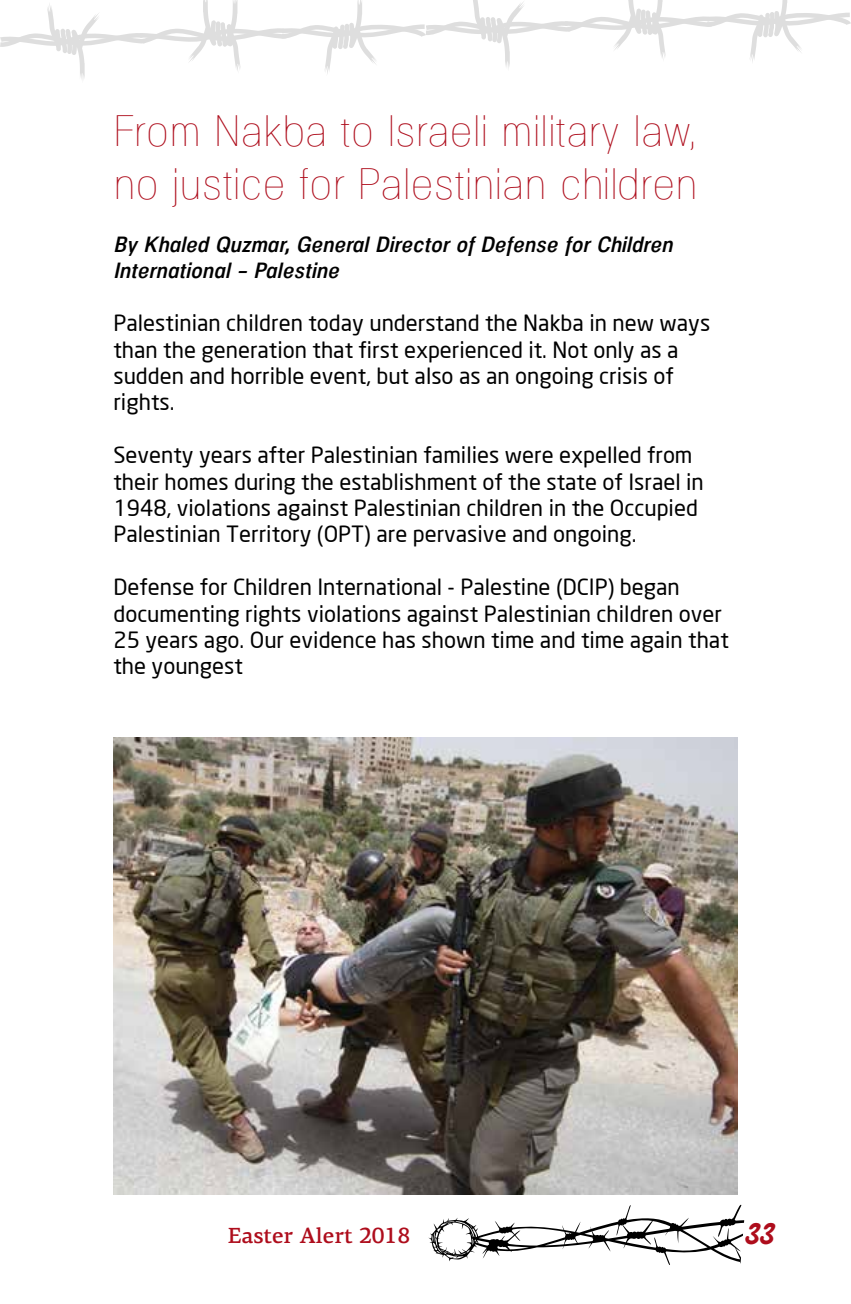
<style>
.page{position:relative;width:851px;height:1304px;background:#fff}
.page>*{position:absolute;margin:0;border:0;box-sizing:border-box;transform-origin:0 0}
.t1{font:200 44px/52.8px "Neo Gram Condensed";color:#ae0d1c}
.t2{font:28px "Axettac";color:#ae0d1c}
.t3{font:22px/26.4px "Neo Sans";color:#000}
.t4{font:italic 600 22px/26.4px "Neo Gram Condensed";color:#000}
.t5{font:500 22px "PF Centro Serif Pro";color:#ae0d1c}
</style>
<div class="page">
<svg style="left:428px;top:1204px;width:316px;height:61px"></svg>
<svg style="left:0;top:0;width:850px;height:79px"></svg>
<img style="left:113px;top:738px;width:624px;height:456px">
<h1 class="t1" style="left:113px;top:102px;width:585px">From Nakba to Israeli military law, no justice for Palestinian children</h1>
<p class="t4" style="left:113px;top:230px;width:560px">By Khaled Quzmar, General Director of Defense for Children<br>International – Palestine</p>
<p class="t3" style="left:113px;top:310px;width:598px">Palestinian children today understand the Nakba in new ways than the generation that first experienced it. Not only as a sudden and horrible event, but also as an ongoing crisis of rights.</p>
<p class="t3" style="left:113px;top:442px;width:592px">Seventy years after Palestinian families were expelled from their homes during the establishment of the state of Israel in 1948, violations against Palestinian children in the Occupied Palestinian Territory (OPT) are pervasive and ongoing.</p>
<p class="t3" style="left:113px;top:574px;width:616px">Defense for Children International - Palestine (DCIP) began documenting rights violations against Palestinian children over 25 years ago. Our evidence has shown time and time again that the youngest</p>
<p class="t5" style="left:228px;top:1222px;width:184px">Easter Alert 2018</p>
<p class="t2" style="left:745px;top:1216px;width:30px">33</p>
</div>
